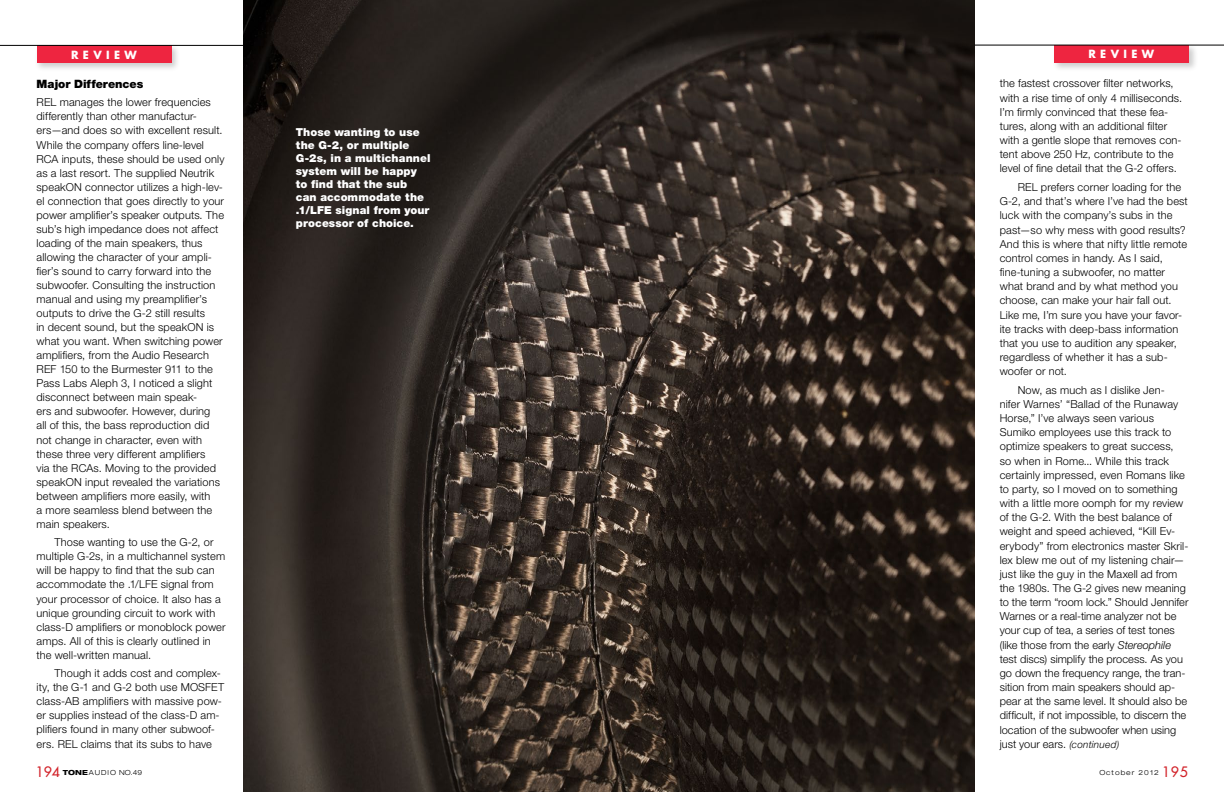
<style>
.page{position:relative;width:1224px;height:792px;background:#fff}
.page>*{position:absolute;margin:0;border:0;box-sizing:border-box;transform-origin:0 0}
.t1{font:900 11.5px "Helvetica Neue LT Std";letter-spacing:-.005em;color:#000}
.t2{font:300 11px/14.2px "Helvetica Neue LT Std";letter-spacing:.01em;color:#000}
.t3{font:900 11px/13px "Helvetica Neue LT Std";letter-spacing:.005em;color:#fff}
.t4{font:700 11px "Futura Std";letter-spacing:.4em;color:#fff}
.t5{font:300 expanded 7px "Helvetica Neue LT Std";letter-spacing:.14em;color:#000}
.s1{font-style:italic}
.s2{font-style:italic;font-size:10px}
.s3{font-family:"Futura Std";font-weight:500;font-stretch:normal;font-size:14px;color:#d2232a}
.s4{font-weight:800}
</style>
<div class="page">
<img style="left:244px;top:0;width:731px;height:792px">
<div style="left:34px;top:43px;width:147px;height:29px;background:#000;opacity:.2"></div>
<div style="left:37px;top:45px;width:135px;height:18px;background:#ee2540"></div>
<div style="left:1052px;top:43px;width:146px;height:29px;background:#000;opacity:.2"></div>
<div style="left:1054px;top:45px;width:135px;height:18px;background:#ee2540"></div>
<hr style="left:0;top:45px;width:253px;height:1px;background:#000">
<hr style="left:975px;top:45px;width:249px;height:1px;background:#000">
<p class="t4" style="left:71px;top:47px;width:67px">REVIEW</p>
<p class="t4" style="left:1088px;top:47px;width:67px">REVIEW</p>
<p class="t1" style="left:37px;top:77px;width:108px">Major Differences</p>
<p class="t2" style="left:37px;top:95px;width:189px">REL manages the lower frequencies differently than other manufactur&shy;ers—and does so with excellent result.<br>While the company offers line-level RCA inputs, these should be used only as a last resort. The supplied Neutrik speakON connector utilizes a high-lev&shy;el connection that goes directly to your power amplifier’s speaker outputs. The sub’s high impedance does not affect loading of the main speakers, thus allowing the character of your ampli&shy;fier’s sound to carry forward into the subwoofer. Consulting the instruction manual and using my preamplifier’s outputs to drive the G-2 still results<br>in decent sound, but the speakON is what you want. When switching power amplifiers, from the Audio Research REF 150 to the Burmester 911 to the Pass Labs Aleph 3, I noticed a slight disconnect between main speak-<br>ers and subwoofer. However, during<br>all of this, the bass reproduction did not change in character, even with these three very different amplifiers<br>via the RCAs. Moving to the provided speakON input revealed the variations between amplifiers more easily, with<br>a more seamless blend between the main speakers.</p>
<p class="t2" style="left:37px;top:535px;width:190px;text-indent:18px">Those wanting to use the G-2, or multiple G-2s, in a multichannel system will be happy to find that the sub can accommodate the .1/LFE signal from your processor of choice. It also has a unique grounding circuit to work with class-D amplifiers or monoblock power amps. All of this is clearly outlined in the well-written manual.</p>
<p class="t2" style="left:37px;top:666px;width:189px;text-indent:18px">Though it adds cost and complex&shy;ity, the G-1 and G-2 both use MOSFET class-AB amplifiers with massive pow&shy;er supplies instead of the class-D am&shy;plifiers found in many other subwoof&shy;ers. REL claims that its subs to have</p>
<p class="t3" style="left:296px;top:126px;width:136px">Those wanting to use the G-2, or multiple<br>G-2s, in a multichannel system will be happy to find that the sub can accommodate the .1/LFE signal from your processor of choice.</p>
<p class="t2" style="left:1000px;top:76px;width:184px">the fastest crossover filter networks, with a rise time of only 4 milliseconds.<br>I’m firmly convinced that these fea&shy;tures, along with an additional filter with a gentle slope that removes con&shy;tent above 250 Hz, contribute to the level of fine detail that the G-2 offers.</p>
<p class="t2" style="left:1000px;top:180px;width:190px;text-indent:18px">REL prefers corner loading for the G-2, and that’s where I’ve had the best luck with the company’s subs in the past—so why mess with good results?<br>And this is where that nifty little remote control comes in handy. As I said, fine-tuning a subwoofer, no matter what brand and by what method you choose, can make your hair fall out.<br>Like me, I’m sure you have your favor&shy;ite tracks with deep-bass information that you use to audition any speaker, regardless of whether it has a sub&shy;woofer or not.</p>
<p class="t2" style="left:1000px;top:383px;width:190px;text-indent:18px">Now, as much as I dislike Jen-<br>nifer Warnes’ “Ballad of the Runaway Horse,” I’ve always seen various Sumiko employees use this track to optimize speakers to great success,<br>so when in Rome... While this track certainly impressed, even Romans like to party, so I moved on to something with a little more oomph for my review of the G-2. With the best balance of weight and speed achieved, “Kill Ev&shy;erybody” from electronics master Skril&shy;lex blew me out of my listening chair— just like the guy in the Maxell ad from the 1980s. The G-2 gives new meaning to the term “room lock.” Should Jennifer Warnes or a real-time analyzer not be your cup of tea, a series of test tones (like those from the early <span class="s1">Stereophile </span>test discs) simplify the process. As you go down the frequency range, the tran&shy;sition from main speakers should ap&shy;pear at the same level. It should also be difficult, if not impossible, to discern the location of the subwoofer when using just your ears. <span class="s2">(continued)</span></p>
<p class="t5" style="left:36px;top:768px;width:108px"><span class="s3">194</span> <span class="s4">TONE</span> A U D I O NO.49</p>
<p class="t5" style="left:1099px;top:768px;width:90px">October 2012 <span class="s3">195</span></p>
</div>
